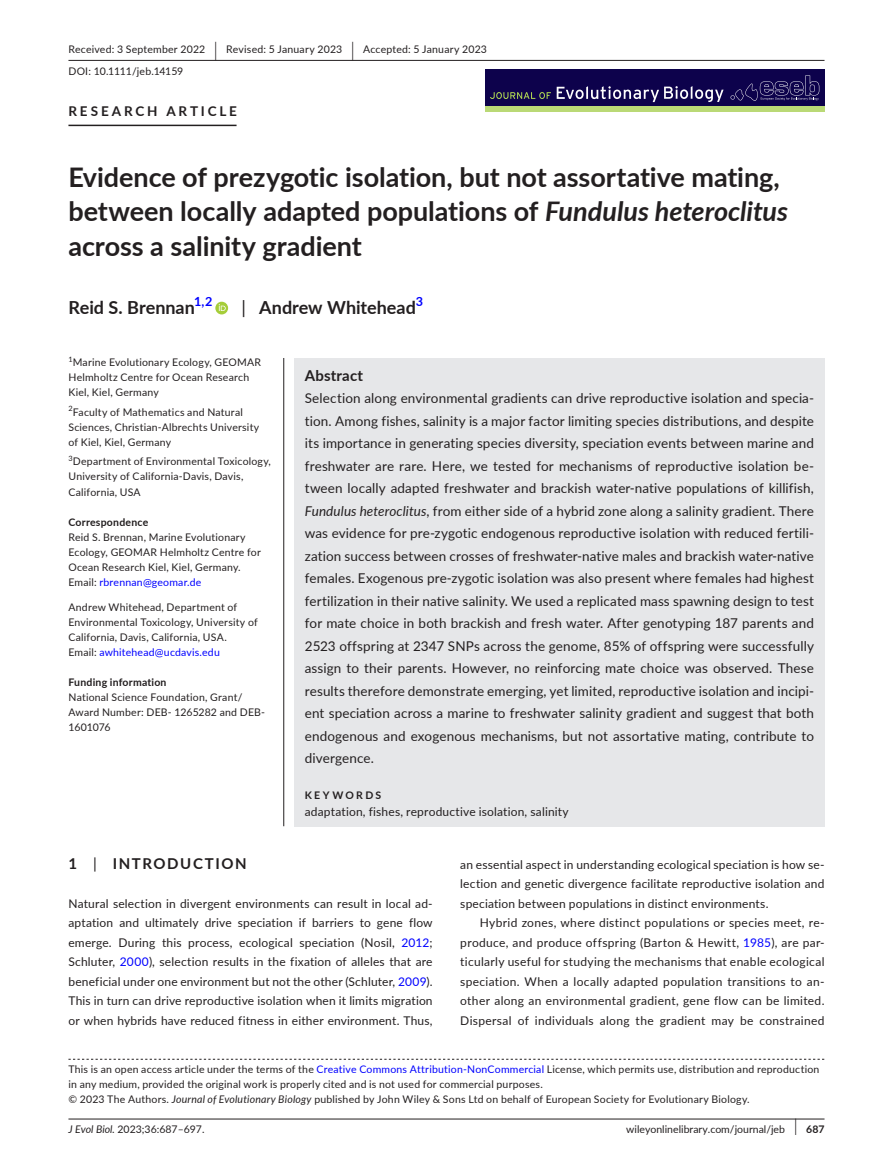
<style>
.page{position:relative;width:893px;height:1174px;background:#fff}
.page>*{position:absolute;margin:0;border:0;box-sizing:border-box;transform-origin:0 0}
.t1{font:700 27px/34.5px "Lato";letter-spacing:-.005em;color:#231f20}
.t2{font:700 18px "Lato";color:#231f20}
.t3{font:700 15px "Lato";letter-spacing:.1em;color:#231f20}
.t4{font:700 15px "Lato";letter-spacing:.015em;color:#231f20}
.t5{font:13.5px/22.5px "Lato";letter-spacing:.01em;color:#231f20;text-align:justify}
.t6{font:700 13.5px "Lato";letter-spacing:.21em;color:#231f20}
.t7{font:700 12.6px "Lato";color:#00f}
.t8{font:12px/19.5px "Lato";letter-spacing:.015em;color:#231f20;text-align:justify}
.t9{font:10.5px/15px "Lato";letter-spacing:.02em;color:#231f20}
.t10{font:10.5px "Lato";color:#231f20}
.t11{font:700 10.5px "Lato";letter-spacing:.02em;color:#231f20}
.t12{font:700 10.5px "Lato";letter-spacing:.22em;color:#231f20}
.t13{font:7.35px "Lato";color:#231f20}
.s1{font-size:19.65px}
.s2{font-style:italic}
.s3{font-weight:400}
.s4{color:#00f}
.s5{font-size:17.4px}
.s6{font-weight:700}
</style>
<div class="page">
<hr style="left:68px;top:1118px;width:756px;height:1px;background:#231f20">
<div style="left:485px;top:70px;width:339px;height:42px;background:#0d024c"></div>
<div style="left:485px;top:107px;width:339px;height:5px;background:#bad976"></div>
<svg style="left:490px;top:92px;width:61px;height:7px"></svg>
<svg style="left:557px;top:86px;width:166px;height:16px"></svg>
<svg style="left:730px;top:75px;width:89px;height:26px"></svg>
<hr style="left:68px;top:60px;width:756px;height:1px;background:#231f20">
<hr style="left:68px;top:125px;width:169px;height:1px;background:#231f20">
<svg style="left:215px;top:302px;width:13px;height:12px"></svg>
<svg style="left:219px;top:304px;width:7px;height:7px"></svg>
<svg style="left:68px;top:1058px;width:756px;height:1px"></svg>
<div style="left:294px;top:358px;width:530px;height:468px;background:#e6e7e9"></div>
<hr style="left:283px;top:358px;width:1px;height:468px;background:#231f20">
<p class="t9" style="left:68px;top:38px;width:420px;line-height:21.8px">Received: 3 September 2022 <span class="s1">|</span> Revised: 5 January 2023 <span class="s1">|</span> Accepted: 5 January 2023<br>DOI: 10.1111/jeb.14159</p>
<p class="t6" style="left:68px;top:101px;width:170px">RESEARCH ARTICLE</p>
<h1 class="t1" style="left:68px;top:159px;width:721px">Evidence of prezygotic isolation, but not assortative mating, between locally adapted populations of <span class="s2">Fundulus heteroclitus </span>across a salinity gradient</h1>
<h2 class="t2" style="left:68px;top:295px;width:128px">Reid S. Brennan</h2>
<p class="t7" style="left:194px;top:292px;width:20px">1,2</p>
<h2 class="t2" style="left:242px;top:295px;width:176px"><span class="s3">|</span> Andrew Whitehead</h2>
<p class="t7" style="left:416px;top:292px;width:9px">3</p>
<p class="t13" style="left:68px;top:354px;width:6px">1</p>
<p class="t9" style="left:68px;top:355px;width:194px;text-indent:4px">Marine Evolutionary Ecology, GEOMAR<br>Helmholtz Centre for Ocean Research<br>Kiel, Kiel, Germany</p>
<p class="t9" style="left:68px;top:404px;width:192px"><sup>2</sup>Faculty of Mathematics and Natural<br>Sciences, Christian-Albrechts University of Kiel, Kiel, Germany</p>
<p class="t9" style="left:68px;top:454px;width:204px"><sup>3</sup>Department of Environmental Toxicology,<br>University of California-Davis, Davis,<br>California, USA</p>
<p class="t11" style="left:68px;top:514px;width:81px">Correspondence</p>
<p class="t9" style="left:68px;top:529px;width:194px">Reid S. Brennan, Marine Evolutionary Ecology, GEOMAR Helmholtz Centre for Ocean Research Kiel, Kiel, Germany.<br>Email: <span class="s4">rbrennan@geomar.de</span></p>
<p class="t9" style="left:68px;top:599px;width:191px">Andrew Whitehead, Department of Environmental Toxicology, University of California, Davis, California, USA.<br>Email: <span class="s4">awhitehead@ucdavis.edu</span></p>
<p class="t11" style="left:68px;top:674px;width:100px">Funding information</p>
<p class="t9" style="left:68px;top:689px;width:198px">National Science Foundation, Grant/<br>Award Number: DEB- 1265282 and DEB-<br>1601076</p>
<p class="t4" style="left:305px;top:364px;width:60px">Abstract</p>
<p class="t5" style="left:305px;top:386px;width:511px">Selection along environmental gradients can drive reproductive isolation and specia&shy;tion. Among fishes, salinity is a major factor limiting species distributions, and despite its importance in generating species diversity, speciation events between marine and freshwater are rare. Here, we tested for mechanisms of reproductive isolation be&shy;tween locally adapted freshwater and brackish water-native populations of killifish, <span class="s2">Fundulus heteroclitus</span>, from either side of a hybrid zone along a salinity gradient. There was evidence for pre-zygotic endogenous reproductive isolation with reduced fertili&shy;zation success between crosses of freshwater-native males and brackish water-native females. Exogenous pre-zygotic isolation was also present where females had highest fertilization in their native salinity. We used a replicated mass spawning design to test for mate choice in both brackish and fresh water. After genotyping 187 parents and 2523 offspring at 2347 SNPs across the genome, 85% of offspring were successfully assign to their parents. However, no reinforcing mate choice was observed. These results therefore demonstrate emerging, yet limited, reproductive isolation and incipi&shy;ent speciation across a marine to freshwater salinity gradient and suggest that both endogenous and exogenous mechanisms, but not assortative mating, contribute to divergence.</p>
<p class="t12" style="left:305px;top:787px;width:78px">KEYWORDS</p>
<p class="t8" style="left:305px;top:801px;width:266px">adaptation, fishes, reproductive isolation, salinity</p>
<p class="t3" style="left:68px;top:852px;width:180px">1 <span class="s3">|</span> INTRODUCTION</p>
<p class="t8" style="left:68px;top:893px;width:366px">Natural selection in divergent environments can result in local ad&shy;aptation and ultimately drive speciation if barriers to gene flow emerge. During this process, ecological speciation (Nosil, <span class="s4">2012</span>; Schluter, <span class="s4">2000</span>), selection results in the fixation of alleles that are beneficial under one environment but not the other (Schluter, <span class="s4">2009</span>).<br>This in turn can drive reproductive isolation when it limits migration or when hybrids have reduced fitness in either environment. Thus,</p>
<p class="t8" style="left:460px;top:854px;width:366px">an essential aspect in understanding ecological speciation is how se&shy;lection and genetic divergence facilitate reproductive isolation and speciation between populations in distinct environments.</p>
<p class="t8" style="left:460px;top:912px;width:366px;text-indent:20px">Hybrid zones, where distinct populations or species meet, re&shy;produce, and produce offspring (Barton &amp; Hewitt, <span class="s4">1985</span>), are par&shy;ticularly useful for studying the mechanisms that enable ecological speciation. When a locally adapted population transitions to an&shy;other along an environmental gradient, gene flow can be limited.<br>Dispersal of individuals along the gradient may be constrained</p>
<p class="t9" style="left:68px;top:1061px;width:752px">This is an open access article under the terms of the <span class="s4">Creative Commons Attribution-NonCommercial</span> License, which permits use, distribution and reproduction in any medium, provided the original work is properly cited and is not used for commercial purposes.<br>© 2023 The Authors. <span class="s2">Journal of Evolutionary Biology</span> published by John Wiley &amp; Sons Ltd on behalf of European Society for Evolutionary Biology.</p>
<p class="t10" style="left:68px;top:1121px;width:138px"><span class="s2">J Evol Biol.</span> 2023;36:687–697.</p>
<p class="t10" style="left:626px;top:1121px;width:200px">wileyonlinelibrary.com/journal/jeb <span class="s5">|</span> <span class="s6">687</span></p>
</div>
